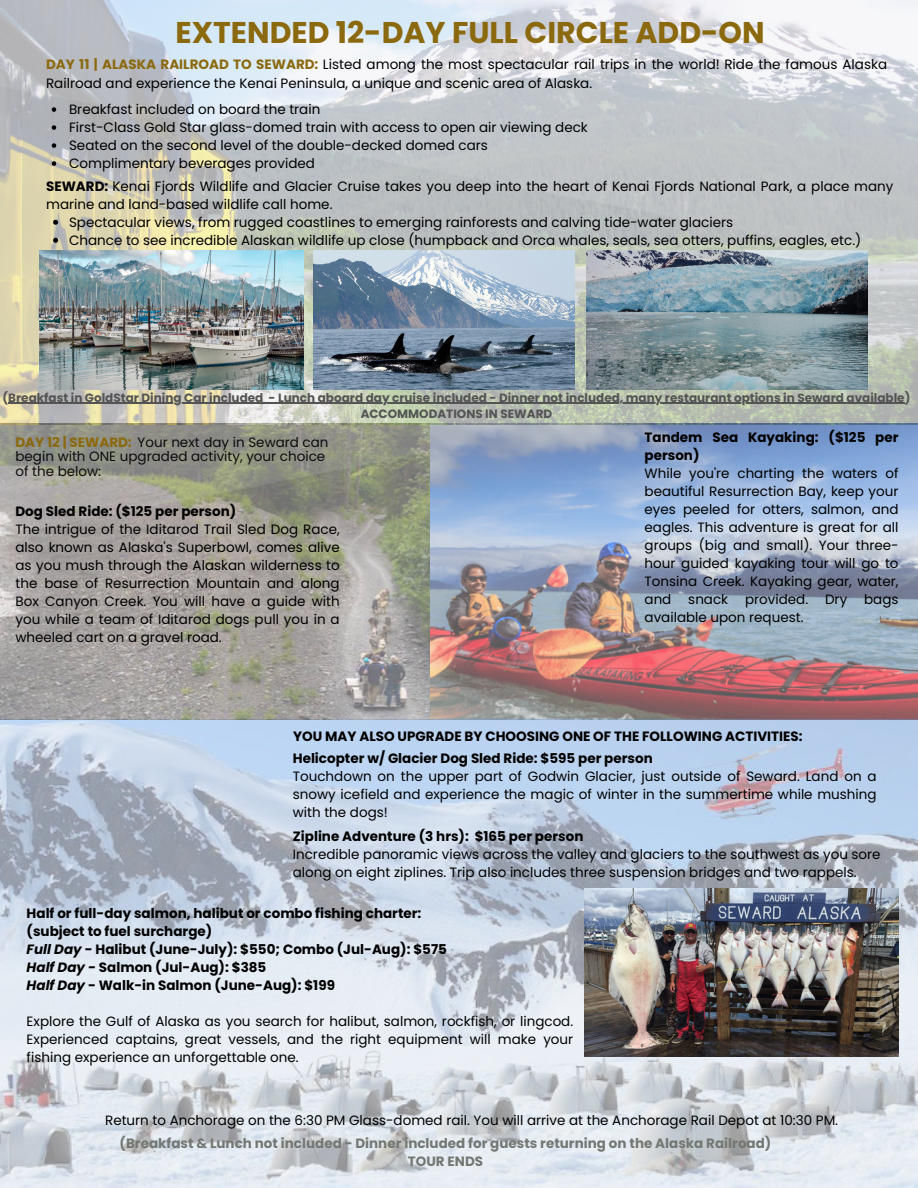
<style>
.page{position:relative;width:918px;height:1188px;background:#fff}
.page>*{position:absolute;margin:0;border:0;box-sizing:border-box;transform-origin:0 0}
.t1{font:700 30px "Poppins";color:#8b690e}
.t2{font:13.5px/18px "Poppins";color:#000}
.t3{font:700 13.5px/18px "Poppins";color:#000}
.t4{font:700 13.5px/18px "Poppins";color:#747873;text-align:center}
.t5{font:13.5px/14.7px "Poppins";color:#0d0d0d}
.t6{font:700 12px "Poppins";color:#545454}
.s1{font-weight:700;color:#8b690e}
.s2{font-weight:700}
.s3{font-style:italic}
</style>
<div class="page">
<img style="left:0;top:0;width:918px;height:1188px">
<img style="left:585px;top:889px;width:314px;height:167px">
<img style="left:40px;top:251px;width:263px;height:138px">
<img style="left:587px;top:251px;width:281px;height:138px">
<img style="left:314px;top:251px;width:261px;height:138px">
<svg style="left:52px;top:107px;width:4px;height:5px"></svg>
<svg style="left:52px;top:125px;width:4px;height:5px"></svg>
<svg style="left:52px;top:143px;width:4px;height:5px"></svg>
<svg style="left:52px;top:161px;width:4px;height:5px"></svg>
<svg style="left:53px;top:220px;width:5px;height:5px"></svg>
<svg style="left:53px;top:238px;width:5px;height:5px"></svg>
<hr style="left:8px;top:403px;width:255px;height:1px;background:#545454">
<hr style="left:269px;top:403px;width:636px;height:1px;background:#545454">
<p class="t1" style="left:176px;top:11px;width:591px">EXTENDED 12-DAY FULL CIRCLE ADD-ON</p>
<p class="t2" style="left:46px;top:55px;width:843px;line-height:19.2px"><span class="s1">DAY 11 | ALASKA RAILROAD TO SEWARD:</span> Listed among the most spectacular rail trips in the world! Ride the famous Alaska<br>Railroad and experience the Kenai Peninsula, a unique and scenic area of Alaska.</p>
<h4 class="t2" style="left:69px;top:100px;width:253px">Breakfast included on board the train</h4>
<h4 class="t2" style="left:69px;top:118px;width:520px">First-Class Gold Star glass-domed train with access to open air viewing deck</h4>
<p class="t2" style="left:69px;top:136px;width:420px">Seated on the second level of the double-decked domed cars</p>
<h4 class="t2" style="left:69px;top:154px;width:247px">Complimentary beverages provided</h4>
<h2 class="t2" style="left:46px;top:177px;width:849px"><span class="s2">SEWARD:</span> Kenai Fjords Wildlife and Glacier Cruise takes you deep into the heart of Kenai Fjords National Park, a place many marine and land-based wildlife call home.</h2>
<p class="t2" style="left:69px;top:213px;width:666px">Spectacular views, from rugged coastlines to emerging rainforests and calving tide-water glaciers</p>
<h4 class="t2" style="left:69px;top:231px;width:794px">Chance to see incredible Alaskan wildlife up close (humpback and Orca whales, seals, sea otters, puffins, eagles, etc.)</h4>
<h4 class="t6" style="left:3px;top:389px;width:909px">(Breakfast in GoldStar Dining Car included - Lunch aboard day cruise included - Dinner not included, many restaurant options in Seward available)</h4>
<h4 class="t6" style="left:361px;top:405px;width:193px">ACCOMMODATIONS IN SEWARD</h4>
<h1 class="t5" style="left:15px;top:435px;width:315px"><span class="s1">DAY 12 | SEWARD:</span> Your next day in Seward can begin with ONE upgraded activity, your choice of the below:</h1>
<h4 class="t2" style="left:15px;top:503px;width:326px"><span class="s2">Dog Sled Ride: ($125 per person)<br></span>The intrigue of the Iditarod Trail Sled Dog Race, also known as Alaska's Superbowl, comes alive as you mush through the Alaskan wilderness to the base of Resurrection Mountain and along Box Canyon Creek. You will have a guide with you while a team of Iditarod dogs pull you in a wheeled cart on a gravel road.</h4>
<p class="t2" style="left:645px;top:428px;width:256px"><span class="s2">Tandem Sea Kayaking: ($125 per person)<br></span>While you're charting the waters of beautiful Resurrection Bay, keep your eyes peeled for otters, salmon, and eagles. This adventure is great for all groups (big and small). Your three&shy;hour guided kayaking tour will go to<br>Tonsina Creek. Kayaking gear, water, and snack provided. Dry bags available upon request.</p>
<p class="t3" style="left:293px;top:727px;width:511px">YOU MAY ALSO UPGRADE BY CHOOSING ONE OF THE FOLLOWING ACTIVITIES:</p>
<p class="t2" style="left:293px;top:749px;width:585px"><span class="s2">Helicopter w/ Glacier Dog Sled Ride: $595 per person<br></span>Touchdown on the upper part of Godwin Glacier, just outside of Seward. Land on a snowy icefield and experience the magic of winter in the summertime while mushing with the dogs!</p>
<p class="t2" style="left:293px;top:828px;width:589px"><span class="s2">Zipline Adventure (3 hrs): $165 per person<br></span>Incredible panoramic views across the valley and glaciers to the southwest as you sore along on eight ziplines. Trip also includes three suspension bridges and two rappels.</p>
<p class="t3" style="left:27px;top:905px;width:422px">Half or full-day salmon, halibut or combo fishing charter: (subject to fuel surcharge)<br><span class="s3">Full Day</span> - Halibut (June-July): $550; Combo (Jul-Aug): $575<br><span class="s3">Half Day -</span> Salmon (Jul-Aug): $385<br><span class="s3">Half Day</span> - Walk-in Salmon (June-Aug): $199</p>
<h4 class="t2" style="left:27px;top:1013px;width:548px;text-align:justify">Explore the Gulf of Alaska as you search for halibut, salmon, rockfish, or lingcod.<br>Experienced captains, great vessels, and the right equipment will make your fishing experience an unforgettable one.</h4>
<p class="t2" style="left:105px;top:1112px;width:735px">Return to Anchorage on the 6:30 PM Glass-domed rail. You will arrive at the Anchorage Rail Depot at 10:30 PM.</p>
<p class="t4" style="left:120px;top:1134px;width:653px">(Breakfast &amp; Lunch not included - Dinner included for guests returning on the Alaska Railroad)<br>TOUR ENDS</p>
</div>
